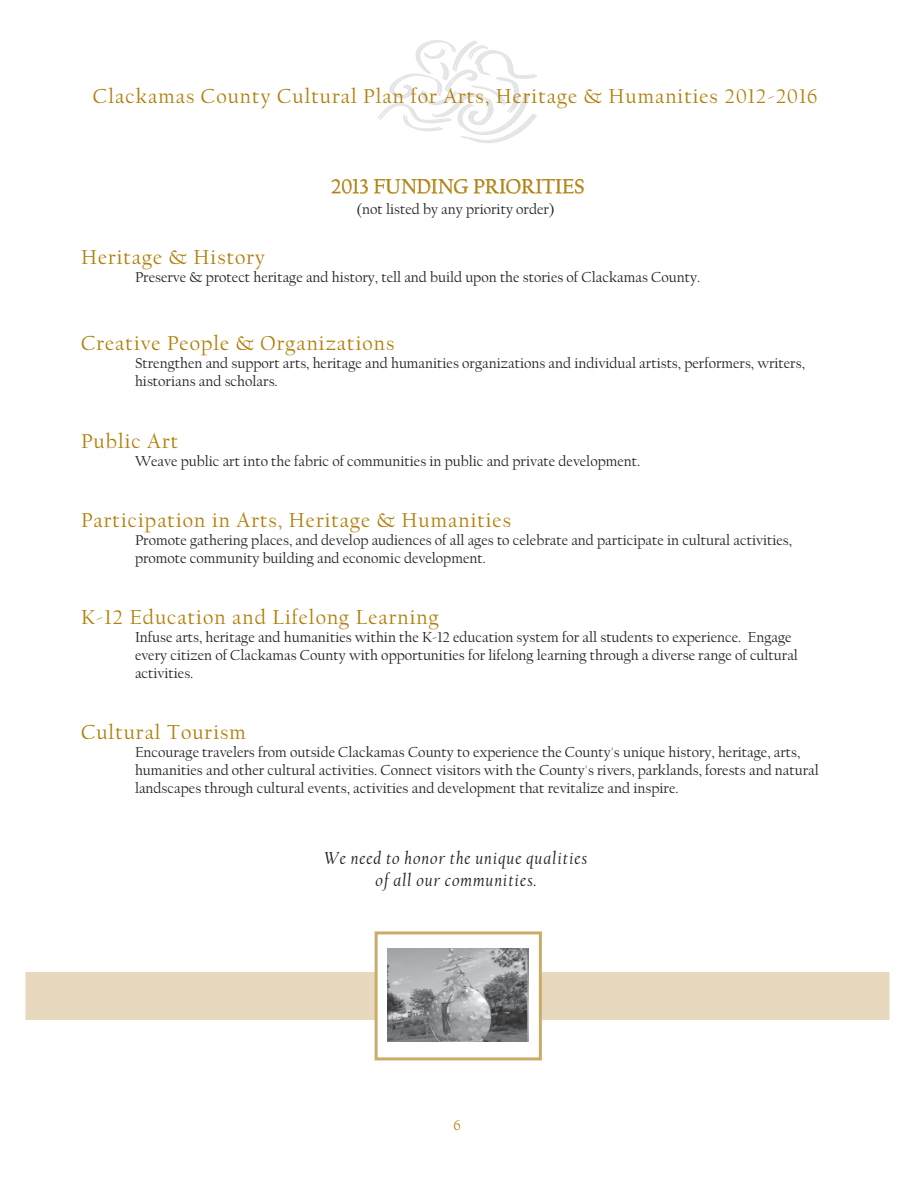
<style>
.page{position:relative;width:918px;height:1188px;background:#fff}
.page>*{position:absolute;margin:0;border:0;box-sizing:border-box;transform-origin:0 0}
.t1{font:21px "Californian FB";letter-spacing:.05em;color:#b07e09}
.t2{font:21px "Californian FB";color:#b07e09}
.t3{font:italic 18px/21.6px "Californian FB";letter-spacing:.05em;color:#231f20;text-align:center}
.t4{font:15px/18px "Californian FB";color:#231f20}
.t5{font:15px "Californian FB";color:#b07e09}
</style>
<div class="page">
<svg style="left:378px;top:40px;width:159px;height:103px"></svg>
<svg style="left:332px;top:179px;width:36px;height:15px"></svg>
<svg style="left:374px;top:179px;width:94px;height:15px"></svg>
<svg style="left:474px;top:179px;width:110px;height:15px"></svg>
<svg style="left:26px;top:931px;width:864px;height:129px"></svg>
<img style="left:388px;top:948px;width:140px;height:94px">
<h1 class="t1" style="left:93px;top:87px;width:726px">Clackamas County Cultural Plan for Arts, Heritage &amp; Humanities 2012-2016</h1>
<h1 class="t2" style="left:331px;top:178px;width:255px">2013 FUNDING PRIORITIES</h1>
<p class="t4" style="left:357px;top:201px;width:200px">(not listed by any priority order)</p>
<h1 class="t1" style="left:81px;top:248px;width:186px">Heritage &amp; History</h1>
<p class="t4" style="left:135px;top:269px;width:567px">Preserve &amp; protect heritage and history, tell and build upon the stories of Clackamas County.</p>
<h1 class="t1" style="left:81px;top:335px;width:315px">Creative People &amp; Organizations</h1>
<p class="t4" style="left:135px;top:356px;width:671px">Strengthen and support arts, heritage and humanities organizations and individual artists, performers, writers, historians and scholars.</p>
<h1 class="t1" style="left:81px;top:432px;width:99px">Public Art</h1>
<p class="t4" style="left:135px;top:453px;width:507px">Weave public art into the fabric of communities in public and private development.</p>
<h1 class="t1" style="left:81px;top:511px;width:431px">Participation in Arts, Heritage &amp; Humanities</h1>
<p class="t4" style="left:135px;top:532px;width:659px">Promote gathering places, and develop audiences of all ages to celebrate and participate in cultural activities, promote community building and economic development.</p>
<h1 class="t1" style="left:81px;top:608px;width:359px">K-12 Education and Lifelong Learning</h1>
<p class="t4" style="left:135px;top:629px;width:664px">Infuse arts, heritage and humanities within the K-12 education system for all students to experience. Engage every citizen of Clackamas County with opportunities for lifelong learning through a diverse range of cultural activities.</p>
<h1 class="t1" style="left:81px;top:724px;width:166px">Cultural Tourism</h1>
<p class="t4" style="left:135px;top:745px;width:685px">Encourage travelers from outside Clackamas County to experience the County's unique history, heritage, arts, humanities and other cultural activities. Connect visitors with the County's rivers, parklands, forests and natural landscapes through cultural events, activities and development that revitalize and inspire.</p>
<p class="t3" style="left:325px;top:849px;width:264px">We need to honor the unique qualities of all our communities.</p>
<p class="t5" style="left:454px;top:1119px;width:9px">6</p>
</div>
